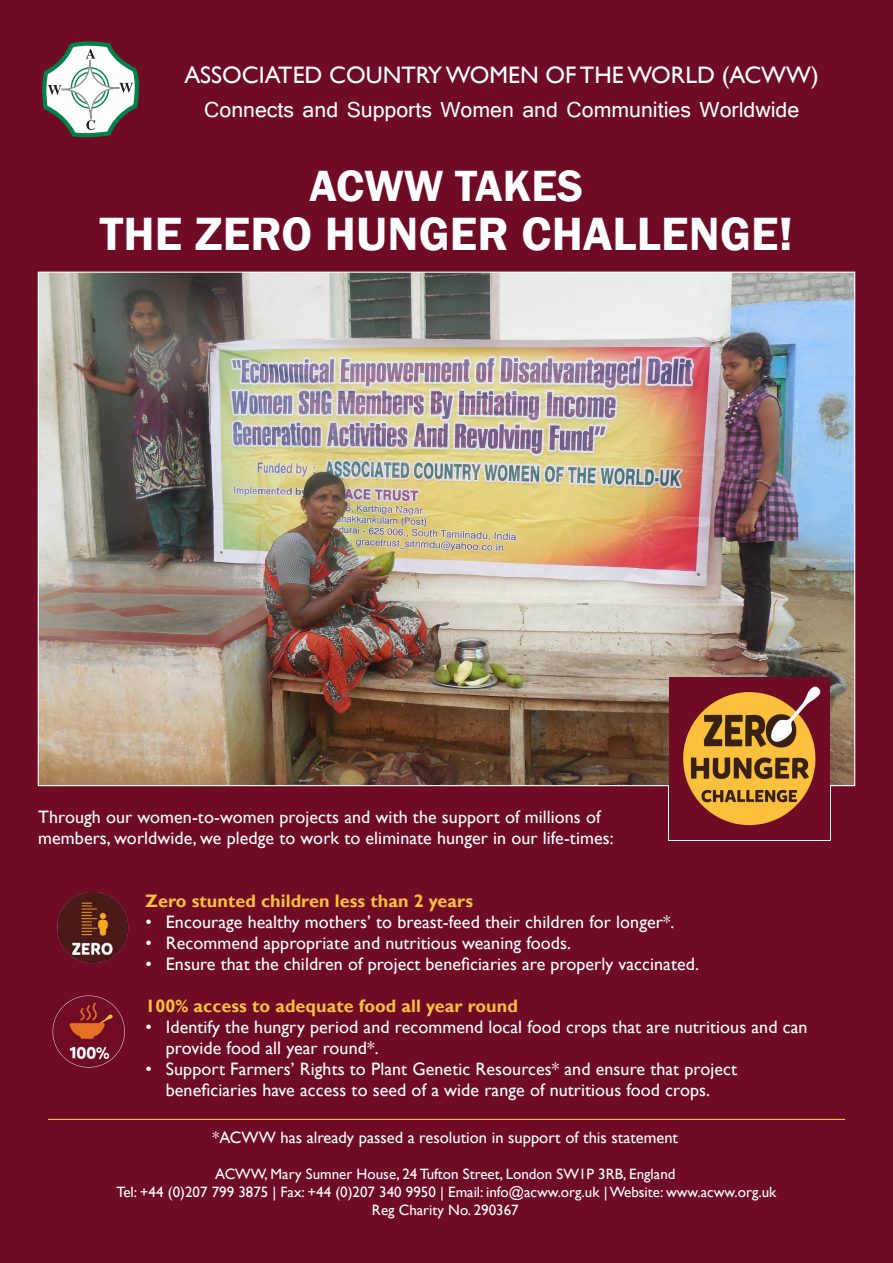
<style>
.page{position:relative;width:893px;height:1263px;background:#700b26}
.page>*{position:absolute;margin:0;border:0;box-sizing:border-box;transform-origin:0 0}
.Oct_CW{font:600 48px "Franklin Gothic";letter-spacing:.005em;color:#fff}
.Oct_CW-2{font:600 45px "Franklin Gothic";letter-spacing:.005em;color:#fff}
.t1{font:27.3px "Tunga";color:#fff}
.t2{font:23.85px "Gill Sans";color:#fff}
.Oct_CW-3{font:18px/21px "Gill Sans";letter-spacing:.005em;color:#fff}
.Oct_CW-4{font:700 18px "Gill Sans";letter-spacing:.005em;color:#fbc03e}
.t3{font:16.5px "Gill Sans";color:#fff}
.t4{font:15px/18px "Gill Sans";color:#fff;text-align:center}
</style>
<div class="page">
<hr style="left:48px;top:1119px;width:797px;height:1px;background:#fbc03e">
<svg style="left:42px;top:41px;width:97px;height:97px"></svg>
<img style="left:40px;top:274px;width:813px;height:510px">
<svg style="left:668px;top:786px;width:1px;height:54px"></svg>
<img style="left:57px;top:892px;width:72px;height:72px">
<img style="left:52px;top:995px;width:73px;height:73px">
<div style="left:669px;top:676px;width:160px;height:163px;background:#700b26"></div>
<img style="left:683px;top:686px;width:138px;height:140px">
<p class="t2" style="left:184px;top:62px;width:636px">ASSOCIATED COUNTRY WOMEN OF THE WORLD (ACWW)</p>
<p class="t1" style="left:204px;top:91px;width:597px">Connects and Supports Women and Communities Worldwide</p>
<p class="Oct_CW-2" style="left:310px;top:158px;width:275px">ACWW TAKES</p>
<p class="Oct_CW" style="left:100px;top:205px;width:694px">THE ZERO HUNGER CHALLENGE!</p>
<p class="Oct_CW-3" style="left:38px;top:806px;width:577px">Through our women-to-women projects and with the support of millions of members, worldwide, we pledge to work to eliminate hunger in our life-times:</p>
<p class="Oct_CW-4" style="left:145px;top:890px;width:329px">Zero stunted children less than 2 years</p>
<p class="Oct_CW-3" style="left:145px;top:911px;width:531px">• Encourage healthy mothers’ to breast-feed their children for longer*.</p>
<p class="Oct_CW-3" style="left:145px;top:932px;width:427px">• Recommend appropriate and nutritious weaning foods.</p>
<p class="Oct_CW-3" style="left:145px;top:953px;width:555px">• Ensure that the children of project beneficiaries are properly vaccinated.</p>
<p class="Oct_CW-4" style="left:145px;top:995px;width:374px">100% access to adequate food all year round</p>
<p class="Oct_CW-3" style="left:166px;top:1016px;width:643px;text-indent:-20px">• Identify the hungry period and recommend local food crops that are nutritious and can provide food all year round*.</p>
<p class="Oct_CW-3" style="left:145px;top:1058px;width:593px;text-align:center">• Support Farmers’ Rights to Plant Genetic Resources* and ensure that project beneficiaries have access to seed of a wide range of nutritious food crops.</p>
<p class="t3" style="left:213px;top:1127px;width:467px">*ACWW has already passed a resolution in support of this statement</p>
<p class="t4" style="left:117px;top:1165px;width:661px">ACWW, Mary Sumner House, 24 Tufton Street, London SW1P 3RB, England<br>Tel: +44 (0)207 799 3875 | Fax: +44 (0)207 340 9950 | Email: info@acww.org.uk | Website: www.acww.org.uk<br>Reg Charity No. 290367</p>
</div>
